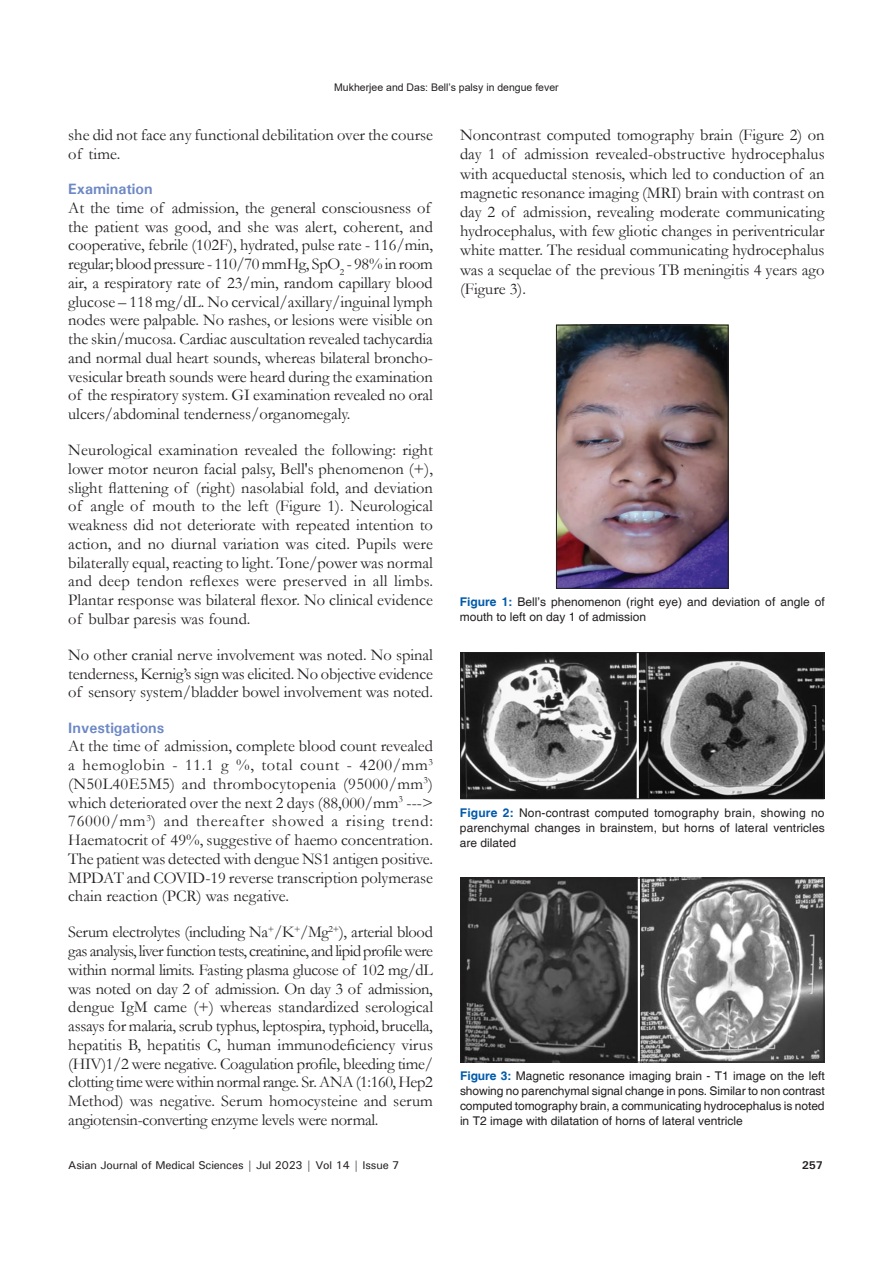
<style>
.page{position:relative;width:893px;height:1263px;background:#fff}
.page>*{position:absolute;margin:0;border:0;box-sizing:border-box;transform-origin:0 0}
.TX{font:16.5px/18.8px "Garamond";letter-spacing:-.005em;color:#231f20;text-align:justify}
.t1{font:700 15px "Univers";color:#6d88c5}
.FGC{font:12px/15px "Helvetica";color:#231f20;text-align:justify}
.t2{font:500 11.25px "Univers";letter-spacing:-.01em;color:#231f20}
.t3{font:700 11.25px "Univers";color:#231f20}
.t4{font:10.5px "Arial";color:#231f20}
.s1{font-weight:700;color:#015aaa}
</style>
<div class="page">
<img style="left:558px;top:327px;width:168px;height:259px">
<div style="left:556px;top:325px;width:172px;height:263px;border:1px solid #231f20"></div>
<img style="left:462px;top:654px;width:360px;height:143px">
<div style="left:460px;top:652px;width:364px;height:147px;border:1px solid #231f20"></div>
<img style="left:462px;top:880px;width:360px;height:180px">
<div style="left:460px;top:878px;width:364px;height:184px;border:1px solid #231f20"></div>
<p class="t4" style="left:334px;top:80px;width:226px">Mukherjee and Das: Bell’s palsy in dengue fever</p>
<p class="TX" style="left:68px;top:125px;width:366px">she did not face any functional debilitation over the course of time.</p>
<h2 class="t1" style="left:68px;top:179px;width:86px">Examination</h2>
<p class="TX" style="left:68px;top:198px;width:366px;text-align:left">At the time of admission, the general consciousness of the patient was good, and she was alert, coherent, and cooperative, febrile (102F), hydrated, pulse rate - 116/min, regular; blood pressure - 110/70mmHg, SpO<sub>2</sub> - 98% in room air, a respiratory rate of 23/min, random capillary blood glucose – 118 mg/dL. No cervical/axillary/inguinal lymph nodes were palpable. No rashes, or lesions were visible on the skin/mucosa. Cardiac auscultation revealed tachycardia and normal dual heart sounds, whereas bilateral broncho&shy;vesicular breath sounds were heard during the examination of the respiratory system. GI examination revealed no oral ulcers/abdominal tenderness/organomegaly.</p>
<p class="TX" style="left:68px;top:440px;width:366px">Neurological examination revealed the following: right lower motor neuron facial palsy, Bell's phenomenon (+), slight flattening of (right) nasolabial fold, and deviation of angle of mouth to the left (Figure 1). Neurological weakness did not deteriorate with repeated intention to action, and no diurnal variation was cited. Pupils were bilaterally equal, reacting to light. Tone/power was normal and deep tendon reflexes were preserved in all limbs.<br>Plantar response was bilateral flexor. No clinical evidence of bulbar paresis was found.</p>
<p class="TX" style="left:68px;top:645px;width:366px">No other cranial nerve involvement was noted. No spinal tenderness, Kernig’s sign was elicited. No objective evidence of sensory system/bladder bowel involvement was noted.</p>
<h2 class="t1" style="left:68px;top:718px;width:98px">Investigations</h2>
<p class="TX" style="left:68px;top:736px;width:366px">At the time of admission, complete blood count revealed a hemoglobin - 11.1 g %, total count - 4200/mm<sup>3 </sup>(N50L40E5M5) and thrombocytopenia (95000/mm<sup>3</sup>) which deteriorated over the next 2 days (88,000/mm<sup>3</sup> ---&gt; 76000/mm<sup>3</sup>) and thereafter showed a rising trend:<br>Haematocrit of 49%, suggestive of haemo concentration.<br>The patient was detected with dengue NS1 antigen positive.<br>MPDAT and COVID-19 reverse transcription polymerase chain reaction (PCR) was negative.</p>
<p class="TX" style="left:68px;top:922px;width:366px">Serum electrolytes (including Na<sup>+</sup>/K<sup>+</sup>/Mg<sup>2+</sup>), arterial blood gas analysis, liver function tests, creatinine, and lipid profile were within normal limits. Fasting plasma glucose of 102 mg/dL was noted on day 2 of admission. On day 3 of admission, dengue IgM came (+) whereas standardized serological assays for malaria, scrub typhus, leptospira, typhoid, brucella, hepatitis B, hepatitis C, human immunodeficiency virus (HIV)1/2 were negative. Coagulation profile, bleeding time/ clotting time were within normal range. Sr. ANA (1:160, Hep2<br>Method) was negative. Serum homocysteine and serum angiotensin-converting enzyme levels were normal.</p>
<p class="TX" style="left:460px;top:125px;width:366px;line-height:19.2px">Noncontrast computed tomography brain (Figure 2) on day 1 of admission revealed-obstructive hydrocephalus with acqueductal stenosis, which led to conduction of an magnetic resonance imaging (MRI) brain with contrast on day 2 of admission, revealing moderate communicating hydrocephalus, with few gliotic changes in periventricular white matter. The residual communicating hydrocephalus was a sequelae of the previous TB meningitis 4 years ago (Figure 3).</p>
<p class="FGC" style="left:460px;top:595px;width:366px"><span class="s1">Figure 1:</span> Bell’s phenomenon (right eye) and deviation of angle of mouth to left on day 1 of admission</p>
<p class="FGC" style="left:460px;top:805px;width:366px"><span class="s1">Figure 2:</span> Non-contrast computed tomography brain, showing no parenchymal changes in brainstem, but horns of lateral ventricles are dilated</p>
<p class="FGC" style="left:460px;top:1069px;width:366px"><span class="s1">Figure 3:</span> Magnetic resonance imaging brain - T1 image on the left showing no parenchymal signal change in pons. Similar to non contrast computed tomography brain, a communicating hydrocephalus is noted in T2 image with dilatation of horns of lateral ventricle</p>
<p class="t2" style="left:68px;top:1157px;width:333px">Asian Journal of Medical Sciences | Jul 2023 | Vol 14 | Issue 7</p>
<p class="t3" style="left:802px;top:1157px;width:23px">257</p>
</div>
